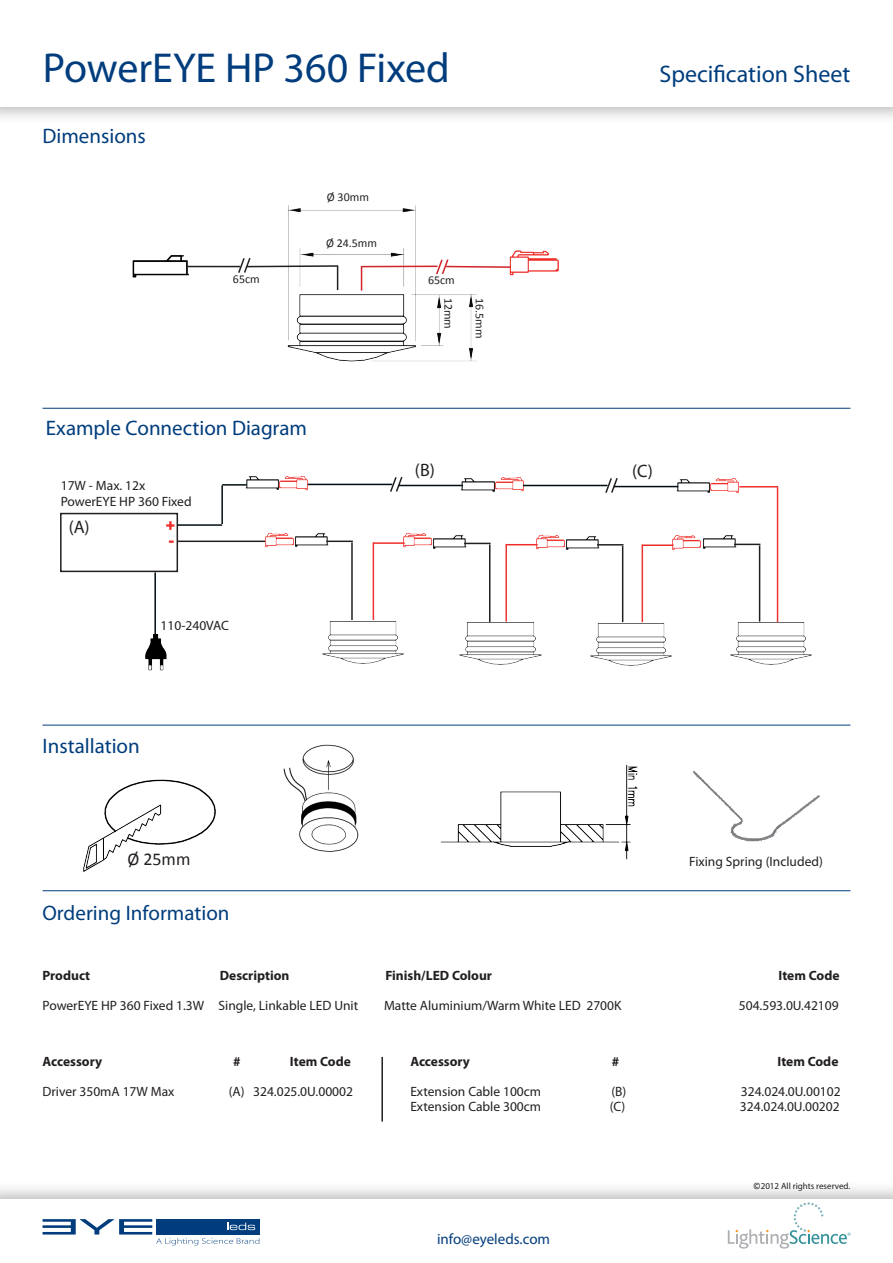
<style>
.page{position:relative;width:893px;height:1263px;background:#fff}
.page>*{position:absolute;margin:0;border:0;box-sizing:border-box;transform-origin:0 0}
.t1{font:42px "Myriad Pro";color:#013d7d}
.t2{font:24px "Myriad Pro";color:#013d7d}
.t3{font:21px "Myriad Pro";color:#013d7d}
.t4{font:18px "Myriad Pro";color:#231f20}
.t5{font:18px "Calibri";color:#231f20}
.t6{font:15px "Myriad Pro";color:#013d7d}
.t7{font:13.5px/16.2px "Myriad Pro";color:#231f20}
.t8{font:700 13.5px "Myriad Pro";color:#231f20}
.t9{font:12px "Calibri";color:#231f20}
.t10{font:9px "Myriad Pro";color:#231f20}
.s1{font-family:"Calibri"}
</style>
<div class="page">
<div style="left:0;top:1180px;width:893px;height:83px;background:#231f20;opacity:.3"></div>
<div style="left:0;top:1199px;width:893px;height:64px;background:#fff"></div>
<div style="left:0;top:0;width:893px;height:125px;background:#231f20;opacity:.3"></div>
<div style="left:0;top:0;width:893px;height:106px;background:#fff"></div>
<svg style="left:43px;top:1219px;width:216px;height:26px"></svg>
<svg style="left:728px;top:1202px;width:122px;height:46px"></svg>
<hr style="left:43px;top:890px;width:807px;height:1px;background:#013d7d">
<hr style="left:43px;top:725px;width:807px;height:1px;background:#013d7d">
<hr style="left:43px;top:408px;width:807px;height:1px;background:#013d7d">
<img style="left:201px;top:205px;width:276px;height:157px">
<svg style="left:361px;top:267px;width:1px;height:24px"></svg>
<hr style="left:361px;top:266px;width:77px;height:1px;background:#d1232a">
<img style="left:509px;top:250px;width:50px;height:26px">
<img style="left:132px;top:255px;width:69px;height:23px">
<hr style="left:187px;top:266px;width:53px;height:1px;background:#231f20">
<svg style="left:237px;top:256px;width:102px;height:34px"></svg>
<svg style="left:435px;top:258px;width:77px;height:18px"></svg>
<img style="left:61px;top:779px;width:203px;height:113px">
<div style="left:60px;top:513px;width:118px;height:59px;border:2px solid #231f20"></div>
<svg style="left:166px;top:521px;width:9px;height:9px"></svg>
<svg style="left:169px;top:540px;width:5px;height:3px"></svg>
<hr style="left:178px;top:540px;width:87px;height:2px;background:#231f20">
<img style="left:256px;top:533px;width:38px;height:15px">
<img style="left:322px;top:612px;width:82px;height:52px">
<img style="left:459px;top:613px;width:83px;height:52px">
<img style="left:590px;top:614px;width:82px;height:52px">
<img style="left:730px;top:613px;width:82px;height:52px">
<img style="left:295px;top:533px;width:41px;height:14px">
<hr style="left:326px;top:540px;width:27px;height:2px;background:#231f20">
<hr style="left:351px;top:542px;width:2px;height:78px;background:#231f20">
<hr style="left:373px;top:542px;width:1px;height:78px;background:#ee3433">
<hr style="left:373px;top:542px;width:32px;height:2px;background:#ee2e29">
<img style="left:394px;top:533px;width:37px;height:15px">
<img style="left:431px;top:535px;width:42px;height:14px">
<svg style="left:464px;top:543px;width:27px;height:1px"></svg>
<hr style="left:489px;top:544px;width:1px;height:78px;background:#231f20">
<hr style="left:505px;top:544px;width:2px;height:78px;background:#ee3433">
<hr style="left:506px;top:544px;width:32px;height:1px;background:#ee2e29">
<img style="left:527px;top:535px;width:37px;height:15px">
<img style="left:564px;top:536px;width:42px;height:14px">
<svg style="left:597px;top:544px;width:26px;height:1px"></svg>
<hr style="left:622px;top:546px;width:1px;height:76px;background:#231f20">
<hr style="left:642px;top:544px;width:1px;height:78px;background:#ee3433">
<hr style="left:642px;top:544px;width:32px;height:2px;background:#ee2e29">
<img style="left:663px;top:535px;width:38px;height:15px">
<img style="left:703px;top:535px;width:40px;height:14px">
<svg style="left:734px;top:544px;width:26px;height:1px"></svg>
<hr style="left:759px;top:545px;width:1px;height:76px;background:#231f20">
<hr style="left:777px;top:487px;width:1px;height:135px;background:#ee3433">
<hr style="left:739px;top:486px;width:39px;height:1px;background:#ee2e29">
<img style="left:145px;top:634px;width:22px;height:37px">
<img style="left:245px;top:476px;width:32px;height:14px">
<img style="left:277px;top:476px;width:41px;height:15px">
<hr style="left:308px;top:484px;width:84px;height:1px;background:#000d13">
<svg style="left:389px;top:477px;width:15px;height:15px"></svg>
<hr style="left:399px;top:485px;width:64px;height:1px;background:#000d13">
<img style="left:454px;top:478px;width:39px;height:14px">
<img style="left:493px;top:477px;width:41px;height:15px">
<hr style="left:523px;top:485px;width:85px;height:1px;background:#000d13">
<svg style="left:604px;top:478px;width:15px;height:15px"></svg>
<hr style="left:614px;top:486px;width:64px;height:1px;background:#000d13">
<img style="left:669px;top:479px;width:39px;height:14px">
<img style="left:708px;top:478px;width:41px;height:15px">
<img style="left:425px;top:764px;width:216px;height:128px">
<img style="left:693px;top:771px;width:127px;height:71px">
<hr style="left:177px;top:524px;width:45px;height:2px;background:#000d13">
<hr style="left:221px;top:485px;width:2px;height:39px;background:#000d13">
<hr style="left:222px;top:484px;width:25px;height:2px;background:#000d13">
<hr style="left:154px;top:572px;width:2px;height:63px;background:#000d13">
<img style="left:283px;top:744px;width:76px;height:108px">
<hr style="left:381px;top:1057px;width:2px;height:64px;background:#231f20">
<h1 class="t1" style="left:43px;top:42px;width:409px">PowerEYE HP 360 Fixed</h1>
<h3 class="t3" style="left:43px;top:123px;width:105px">Dimensions</h3>
<p class="t9" style="left:327px;top:189px;width:44px">Ø 30mm</p>
<p class="t9" style="left:326px;top:235px;width:53px">Ø 24.5mm</p>
<p class="t9" style="left:233px;top:271px;width:28px">65cm</p>
<p class="t9" style="left:428px;top:273px;width:28px">65cm</p>
<p class="t9" style="left:456px;top:298px;width:33px;rotate:90deg">12mm</p>
<p class="t9" style="left:487px;top:298px;width:42px;rotate:90deg">16.5mm</p>
<h2 class="t2" style="left:659px;top:59px;width:192px">Specification Sheet</h2>
<h3 class="t3" style="left:46px;top:415px;width:263px">Example Connection Diagram</h3>
<p class="t7" style="left:61px;top:477px;width:132px">17W - Max. 12x<br>PowerEYE HP 360 Fixed</p>
<h3 class="t4" style="left:69px;top:516px;width:22px">(A)</h3>
<h3 class="t4" style="left:415px;top:459px;width:21px">(B)</h3>
<h3 class="t4" style="left:632px;top:460px;width:22px">(C)</h3>
<p class="t7" style="left:161px;top:617px;width:70px">110-240VAC</p>
<h3 class="t3" style="left:43px;top:733px;width:99px">Installation</h3>
<h3 class="t5" style="left:127px;top:848px;width:65px">Ø 25mm</h3>
<h3 class="t3" style="left:43px;top:900px;width:189px">Ordering Information</h3>
<p class="t7" style="left:689px;top:853px;width:135px">Fixing Spring (Included)</p>
<p class="t8" style="left:43px;top:967px;width:49px">Product</p>
<p class="t8" style="left:220px;top:967px;width:71px">Description</p>
<p class="t8" style="left:385px;top:967px;width:108px">Finish/LED Colour</p>
<p class="t8" style="left:778px;top:967px;width:63px">Item Code</p>
<p class="t7" style="left:43px;top:997px;width:317px">PowerEYE HP 360 Fixed 1.3W Single, Linkable LED Unit</p>
<p class="t7" style="left:384px;top:997px;width:239px">Matte Aluminium/Warm White LED 2700K</p>
<p class="t7" style="left:739px;top:997px;width:101px">504.593.0U.42109</p>
<p class="t8" style="left:43px;top:1053px;width:61px">Accessory</p>
<p class="t8" style="left:233px;top:1053px;width:9px">#</p>
<p class="t8" style="left:290px;top:1053px;width:63px">Item Code</p>
<p class="t7" style="left:43px;top:1083px;width:134px">Driver 350mA 17W Max</p>
<p class="t7" style="left:229px;top:1083px;width:126px">(A) 324.025.0U.00002</p>
<p class="t8" style="left:410px;top:1053px;width:61px">Accessory</p>
<p class="t8" style="left:612px;top:1053px;width:9px">#</p>
<p class="t8" style="left:777px;top:1053px;width:63px">Item Code</p>
<p class="t7" style="left:410px;top:1083px;width:132px">Extension Cable 100cm</p>
<p class="t7" style="left:611px;top:1083px;width:16px">(B)</p>
<p class="t7" style="left:741px;top:1083px;width:101px">324.024.0U.00102</p>
<p class="t7" style="left:410px;top:1098px;width:132px">Extension Cable 300cm</p>
<p class="t7" style="left:610px;top:1098px;width:17px">(C)</p>
<p class="t7" style="left:740px;top:1098px;width:101px">324.024.0U.00202</p>
<p class="t6" style="left:437px;top:1229px;width:115px">info@eyeleds.com</p>
<p class="t10" style="left:753px;top:1180px;width:99px"><span class="s1">©</span>2012 All rights reserved.</p>
</div>
